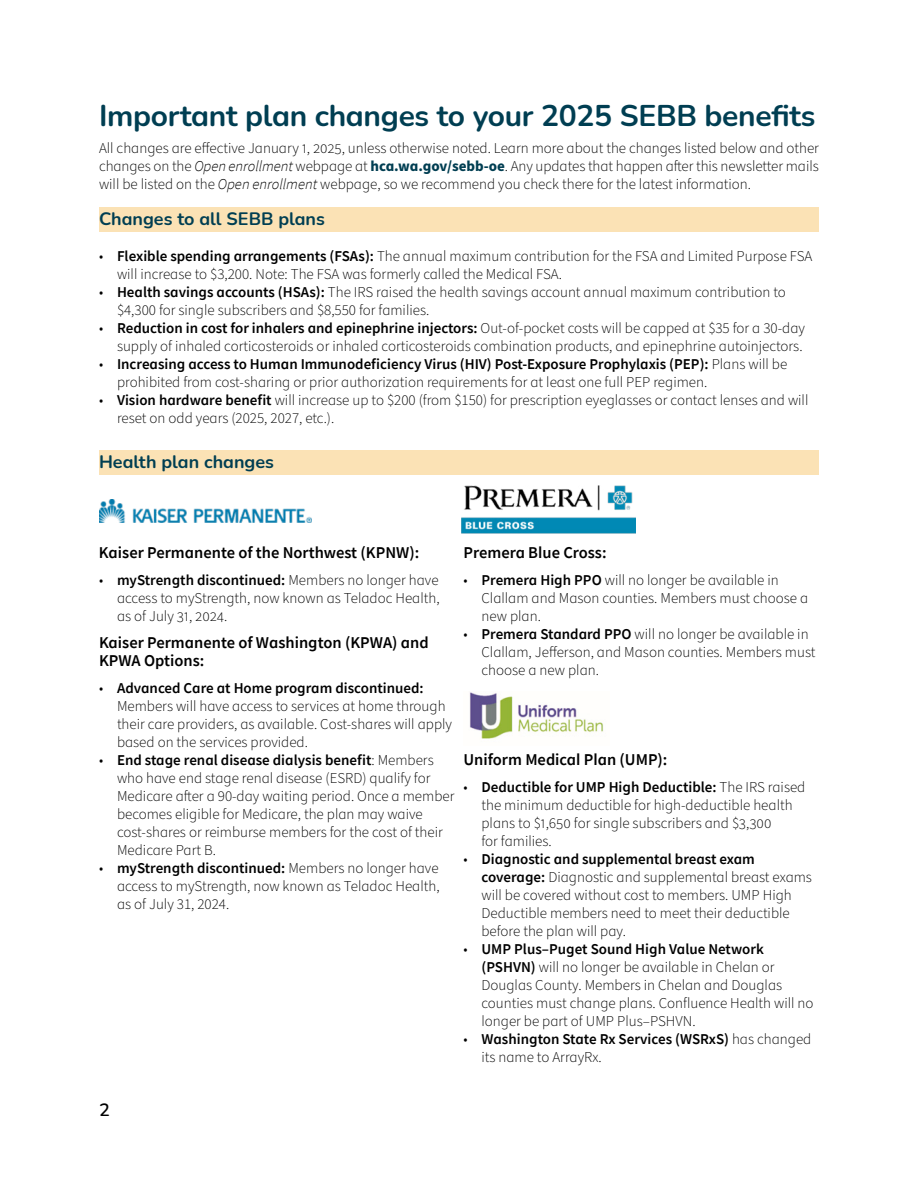
<style>
.page{position:relative;width:918px;height:1188px;background:#fff}
.page>*{position:absolute;margin:0;border:0;box-sizing:border-box;transform-origin:0 0}
.t1{font:700 30px "Nunito";letter-spacing:-.01em;color:#003e52}
.t2{font:700 18px "Nunito";color:#003e52}
.t3{font:600 18px "Nunito";color:#000}
.t4{font:600 16.5px/18px "Source Sans Pro";color:#000}
.t5{font:300 15px/18px "Source Sans Pro";color:#000}
.t6{font:600 15px/18px "Source Sans Pro";color:#000}
.s1{font-style:italic}
.s2{font-weight:700;color:#003e52}
.s3{font-weight:600}
.s4{font-weight:300}
</style>
<div class="page">
<div style="left:99px;top:207px;width:720px;height:24px;background:#fbe2b5"></div>
<div style="left:99px;top:450px;width:720px;height:24px;background:#fbe2b5"></div>
<img style="left:99px;top:499px;width:212px;height:24px">
<img style="left:469px;top:692px;width:135px;height:47px">
<img style="left:462px;top:485px;width:174px;height:49px">
<h1 class="t1" style="left:99px;top:94px;width:718px">Important plan changes to your 2025 SEBB benefits</h1>
<p class="t5" style="left:99px;top:140px;width:721px;text-align:justify">All changes are effective January 1, 2025, unless otherwise noted. Learn more about the changes listed below and other changes on the <span class="s1">Open enrollment</span> webpage at <span class="s2">hca.wa.gov/sebb-oe</span>. Any updates that happen after this newsletter mails will be listed on the <span class="s1">Open enrollment</span> webpage, so we recommend you check there for the latest information.</p>
<h2 class="t2" style="left:99px;top:206px;width:227px">Changes to all SEBB plans</h2>
<p class="t5" style="left:117px;top:248px;width:697px;text-indent:-18px">• <span class="s3">Flexible spending arrangements (FSAs):</span> The annual maximum contribution for the FSA and Limited Purpose FSA will increase to $3,200. Note: The FSA was formerly called the Medical FSA.</p>
<p class="t5" style="left:117px;top:284px;width:670px;text-indent:-18px">• <span class="s3">Health savings accounts (HSAs):</span> The IRS raised the health savings account annual maximum contribution to $4,300 for single subscribers and $8,550 for families.</p>
<p class="t5" style="left:99px;top:320px;width:707px;text-align:right">• <span class="s3">Reduction in cost for inhalers and epinephrine injectors:</span> Out-of-pocket costs will be capped at $35 for a 30-day supply of inhaled corticosteroids or inhaled corticosteroids combination products, and epinephrine autoinjectors.</p>
<p class="t5" style="left:117px;top:356px;width:672px;text-indent:-18px">• <span class="s3">Increasing access to Human Immunodeficiency Virus (HIV) Post-Exposure Prophylaxis (PEP):</span> Plans will be prohibited from cost-sharing or prior authorization requirements for at least one full PEP regimen.</p>
<p class="t5" style="left:117px;top:392px;width:693px;text-indent:-18px">• <span class="s3">Vision hardware benefit</span> will increase up to $200 (from $150) for prescription eyeglasses or contact lenses and will reset on odd years (2025, 2027, etc.).</p>
<h2 class="t2" style="left:99px;top:449px;width:176px">Health plan changes</h2>
<h3 class="t4" style="left:99px;top:543px;width:322px">Kaiser Permanente of the Northwest (KPNW):</h3>
<p class="t5" style="left:117px;top:572px;width:324px;text-align:justify;text-indent:-18px">• <span class="s3">myStrength discontinued:</span> Members no longer have access to myStrength, now known as Teladoc Health, as of July 31, 2024.</p>
<h3 class="t4" style="left:99px;top:633px;width:331px">Kaiser Permanente of Washington (KPWA) and<br>KPWA Options:</h3>
<p class="t5" style="left:117px;top:680px;width:337px;text-indent:-18px">• <span class="s3">Advanced Care at Home program discontinued:<br></span>Members will have access to services at home through their care providers, as available. Cost-shares will apply based on the services provided.</p>
<p class="t5" style="left:117px;top:752px;width:339px;text-indent:-18px">• <span class="s3">End stage renal disease dialysis benefit</span>: Members who have end stage renal disease (ESRD) qualify for Medicare after a 90-day waiting period. Once a member becomes eligible for Medicare, the plan may waive cost-shares or reimburse members for the cost of their Medicare Part B.</p>
<p class="t5" style="left:117px;top:860px;width:324px;text-align:justify;text-indent:-18px">• <span class="s3">myStrength discontinued:</span> Members no longer have access to myStrength, now known as Teladoc Health, as of July 31, 2024.</p>
<h3 class="t4" style="left:464px;top:543px;width:145px">Premera Blue Cross:</h3>
<p class="t5" style="left:482px;top:572px;width:328px;text-indent:-18px">• <span class="s3">Premera High PPO</span> will no longer be available in<br>Clallam and Mason counties. Members must choose a new plan.</p>
<p class="t5" style="left:482px;top:626px;width:335px;text-indent:-18px">• <span class="s3">Premera Standard PPO</span> will no longer be available in<br>Clallam, Jefferson, and Mason counties. Members must choose a new plan.</p>
<h3 class="t4" style="left:464px;top:750px;width:206px">Uniform Medical Plan (UMP):</h3>
<p class="t5" style="left:482px;top:779px;width:325px;text-indent:-18px">• <span class="s3">Deductible for UMP High Deductible:</span> The IRS raised the minimum deductible for high-deductible health plans to $1,650 for single subscribers and $3,300<br>for families.</p>
<p class="t5" style="left:482px;top:851px;width:332px;text-indent:-18px">• <span class="s3">Diagnostic and supplemental breast exam coverage:</span> Diagnostic and supplemental breast exams will be covered without cost to members. UMP High Deductible members need to meet their deductible before the plan will pay.</p>
<p class="t5" style="left:482px;top:941px;width:334px;text-indent:-18px">• <span class="s3">UMP Plus–Puget Sound High Value Network (PSHVN)</span> will no longer be available in Chelan or Douglas County. Members in Chelan and Douglas counties must change plans. Confluence Health will no longer be part of UMP Plus–PSHVN.</p>
<p class="t6" style="left:482px;top:1030px;width:331px;text-indent:-18px"><span class="s4">•</span> Washington State Rx Services (WSRxS) <span class="s4">has changed its name to ArrayRx.</span></p>
<p class="t3" style="left:99px;top:1097px;width:12px">2</p>
</div>
